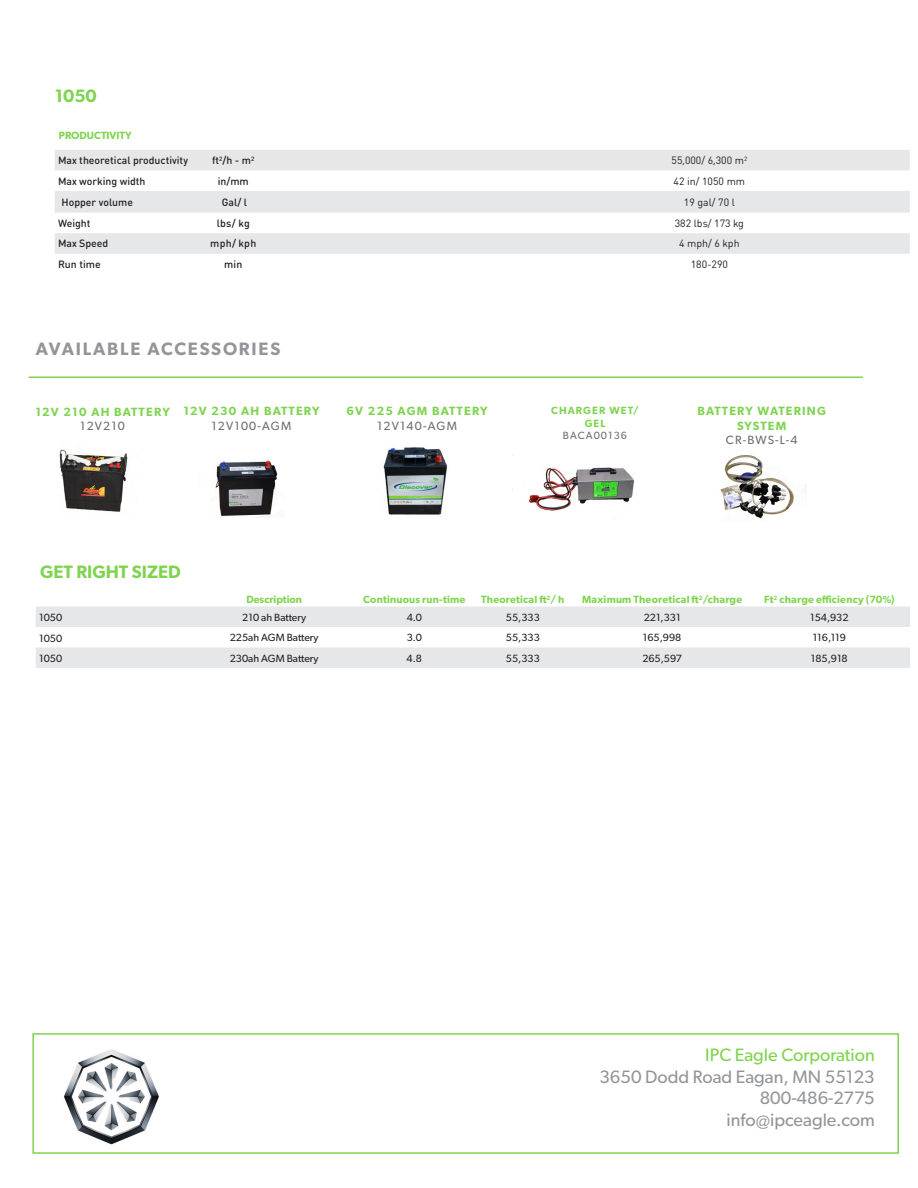
<style>
.page{position:relative;width:918px;height:1188px;background:#fff}
.page>*{position:absolute;margin:0;border:0;box-sizing:border-box;transform-origin:0 0}
.t1{font:18px "Gibson";color:#939598}
.filetto_titolo{font:600 18px "Gibson";letter-spacing:.1em;color:#939598}
.t2{font:18px "Gibson";color:#7fd44f}
.t3{font:600 18px "Gibson";color:#7fd44f}
.filetto_titolo-2{font:600 12px/14.4px "Gibson";letter-spacing:.1em;color:#7fd44f;text-align:center}
.filetto_titolo-3{font:12px "Gibson";letter-spacing:.1em;color:#6c6d70}
.t4{font:10.5px "Gibson";color:#231f20}
.t5{font:500 10.5px "DIN Round Pro";color:#231f20}
.filetto_titolo-4{font:600 10.5px "Gibson";letter-spacing:.02em;color:#7fd44f}
.t6{font:10.5px "DIN Round Pro";color:#231f20}
.filetto_titolo-5{font:600 10.5px "Gibson";color:#7fd44f}
.filetto_titolo-6{font:600 10.5px/12.6px "Gibson";letter-spacing:.1em;color:#7fd44f;text-align:center}
.filetto_titolo-7{font:10.5px "Gibson";letter-spacing:.1em;color:#6c6d70}
.s1{font-weight:400;color:#6c6d70}
</style>
<div class="page">
<div style="left:32px;top:1033px;width:867px;height:121px;border:2px solid #7fd44f"></div>
<img style="left:64px;top:1049px;width:95px;height:96px">
<svg style="left:55px;top:150px;width:855px;height:104px;fill:#e6e7e9"></svg>
<hr style="left:29px;top:377px;width:834px;height:1px;background:#7fd44f">
<img style="left:59px;top:449px;width:69px;height:63px">
<img style="left:215px;top:460px;width:63px;height:57px">
<img style="left:383px;top:447px;width:65px;height:68px">
<img style="left:720px;top:455px;width:87px;height:64px">
<svg style="left:36px;top:607px;width:874px;height:61px"></svg>
<img style="left:528px;top:467px;width:107px;height:44px">
<p class="t3" style="left:55px;top:85px;width:44px">1050</p>
<p class="filetto_titolo-5" style="left:59px;top:129px;width:74px">PRODUCTIVITY</p>
<p class="t5" style="left:58px;top:153px;width:131px">Max theoretical productivity</p>
<p class="t5" style="left:212px;top:153px;width:44px">ft<sup>2</sup>/h - m<sup>2</sup></p>
<p class="t6" style="left:672px;top:153px;width:77px">55,000/ 6,300 m<sup>2</sup></p>
<p class="t5" style="left:58px;top:174px;width:89px">Max working width</p>
<p class="t5" style="left:218px;top:174px;width:33px">in/mm</p>
<p class="t6" style="left:674px;top:174px;width:73px">42 in/ 1050 mm</p>
<p class="t5" style="left:61px;top:195px;width:73px">Hopper volume</p>
<p class="t5" style="left:222px;top:195px;width:27px">Gal/ l</p>
<p class="t6" style="left:684px;top:195px;width:52px">19 gal/ 70 l</p>
<p class="t5" style="left:58px;top:216px;width:34px">Weight</p>
<p class="t5" style="left:217px;top:216px;width:35px">lbs/ kg</p>
<p class="t6" style="left:675px;top:216px;width:71px">382 lbs/ 173 kg</p>
<p class="t5" style="left:58px;top:237px;width:52px">Max Speed</p>
<p class="t5" style="left:210px;top:237px;width:48px">mph/ kph</p>
<p class="t6" style="left:679px;top:237px;width:62px">4 mph/ 6 kph</p>
<p class="t5" style="left:58px;top:257px;width:44px">Run time</p>
<p class="t5" style="left:224px;top:257px;width:20px">min</p>
<p class="t6" style="left:691px;top:257px;width:39px">180-290</p>
<p class="filetto_titolo" style="left:36px;top:338px;width:246px">AVAILABLE ACCESSORIES</p>
<p class="filetto_titolo-2" style="left:35px;top:404px;width:136px">12V 210 AH BATTERY<br><span class="s1">12V210</span></p>
<p class="filetto_titolo-2" style="left:183px;top:404px;width:138px">12V 230 AH BATTERY<br><span class="s1">12V100-AGM</span></p>
<p class="filetto_titolo-2" style="left:347px;top:404px;width:143px">6V 225 AGM BATTERY</p>
<p class="filetto_titolo-3" style="left:377px;top:418px;width:81px">12V140-AGM</p>
<p class="t3" style="left:40px;top:561px;width:142px">GET RIGHT SIZED</p>
<p class="filetto_titolo-6" style="left:551px;top:404px;width:89px">CHARGER WET/<br>GEL</p>
<p class="filetto_titolo-7" style="left:563px;top:429px;width:66px">BACA00136</p>
<p class="filetto_titolo-2" style="left:697px;top:404px;width:130px">BATTERY WATERING<br>SYSTEM</p>
<p class="filetto_titolo-3" style="left:726px;top:433px;width:73px">CR-BWS-L-4</p>
<p class="filetto_titolo-5" style="left:246px;top:593px;width:57px">Description</p>
<p class="filetto_titolo-4" style="left:363px;top:593px;width:103px">Continuous run-time</p>
<p class="filetto_titolo-4" style="left:481px;top:593px;width:85px">Theoretical ft<sup>2</sup>/ h</p>
<p class="filetto_titolo-4" style="left:582px;top:593px;width:162px">Maximum Theoretical ft<sup>2</sup>/charge</p>
<p class="filetto_titolo-4" style="left:764px;top:593px;width:132px">Ft<sup>2</sup> charge efficiency (70%)</p>
<p class="t4" style="left:39px;top:611px;width:25px">1050</p>
<p class="t4" style="left:242px;top:611px;width:65px">210 ah Battery</p>
<p class="t4" style="left:407px;top:611px;width:17px">4.0</p>
<p class="t4" style="left:506px;top:611px;width:35px">55,333</p>
<p class="t4" style="left:644px;top:611px;width:38px">221,331</p>
<p class="t4" style="left:810px;top:611px;width:40px">154,932</p>
<p class="t4" style="left:39px;top:632px;width:25px">1050</p>
<p class="t4" style="left:230px;top:631px;width:90px">225ah AGM Battery</p>
<p class="t4" style="left:407px;top:631px;width:17px">3.0</p>
<p class="t4" style="left:506px;top:631px;width:35px">55,333</p>
<p class="t4" style="left:643px;top:631px;width:40px">165,998</p>
<p class="t4" style="left:813px;top:631px;width:35px">116,119</p>
<p class="t4" style="left:39px;top:652px;width:25px">1050</p>
<p class="t4" style="left:230px;top:652px;width:90px">230ah AGM Battery</p>
<p class="t4" style="left:407px;top:652px;width:17px">4.8</p>
<p class="t4" style="left:506px;top:652px;width:35px">55,333</p>
<p class="t4" style="left:642px;top:652px;width:41px">265,597</p>
<p class="t4" style="left:811px;top:652px;width:38px">185,918</p>
<p class="t2" style="left:705px;top:1044px;width:171px">IPC Eagle Corporation</p>
<p class="t1" style="left:599px;top:1066px;width:277px">3650 Dodd Road Eagan, MN 55123</p>
<p class="t1" style="left:760px;top:1087px;width:117px">800-486-2775</p>
<p class="t1" style="left:727px;top:1109px;width:150px">info@ipceagle.com</p>
</div>
